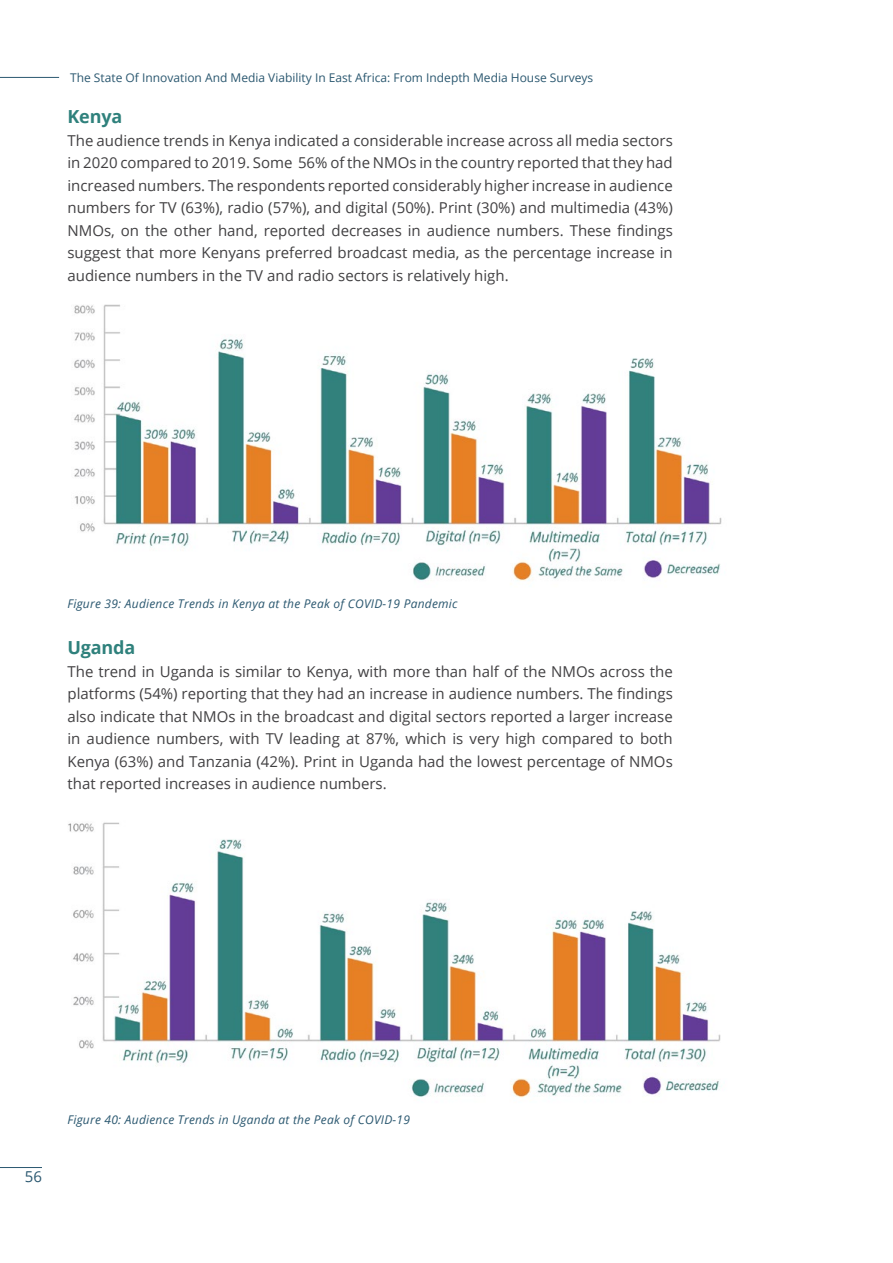
<style>
.page{position:relative;width:893px;height:1263px;background:#fff}
.page>*{position:absolute;margin:0;border:0;box-sizing:border-box;transform-origin:0 0}
.t1{font:700 18px "Open Sans";letter-spacing:-.01em;color:#2f817c}
.t2{font:15px/22.5px "Open Sans";color:#414042;text-align:justify}
.t3{font:15px "Open Sans";color:#2b5870}
.t4{font:italic 12px "Open Sans";letter-spacing:.02em;color:#2b5870}
.t5{font:12px "Open Sans";color:#2b5870}
</style>
<div class="page">
<hr style="left:0;top:77px;width:59px;height:1px;background:#2b5870">
<hr style="left:0;top:1167px;width:42px;height:1px;background:#2b5870">
<img style="left:74px;top:304px;width:648px;height:277px">
<img style="left:68px;top:822px;width:653px;height:276px">
<p class="t5" style="left:70px;top:69px;width:525px">The State Of Innovation And Media Viability In East Africa: From Indepth Media House Surveys</p>
<p class="t1" style="left:68px;top:104px;width:56px">Kenya</p>
<p class="t2" style="left:68px;top:128px;width:607px">The audience trends in Kenya indicated a considerable increase across all media sectors in 2020 compared to 2019. Some 56% of the NMOs in the country reported that they had increased numbers. The respondents reported considerably higher increase in audience numbers for TV (63%), radio (57%), and digital (50%). Print (30%) and multimedia (43%)<br>NMOs, on the other hand, reported decreases in audience numbers. These findings suggest that more Kenyans preferred broadcast media, as the percentage increase in audience numbers in the TV and radio sectors is relatively high.</p>
<p class="t4" style="left:68px;top:595px;width:392px">Figure 39: Audience Trends in Kenya at the Peak of COVID-19 Pandemic</p>
<p class="t1" style="left:68px;top:635px;width:69px">Uganda</p>
<p class="t2" style="left:68px;top:659px;width:607px">The trend in Uganda is similar to Kenya, with more than half of the NMOs across the platforms (54%) reporting that they had an increase in audience numbers. The findings also indicate that NMOs in the broadcast and digital sectors reported a larger increase in audience numbers, with TV leading at 87%, which is very high compared to both Kenya (63%) and Tanzania (42%). Print in Uganda had the lowest percentage of NMOs that reported increases in audience numbers.</p>
<p class="t3" style="left:25px;top:1166px;width:19px">56</p>
<p class="t4" style="left:68px;top:1111px;width:344px">Figure 40: Audience Trends in Uganda at the Peak of COVID-19</p>
</div>
